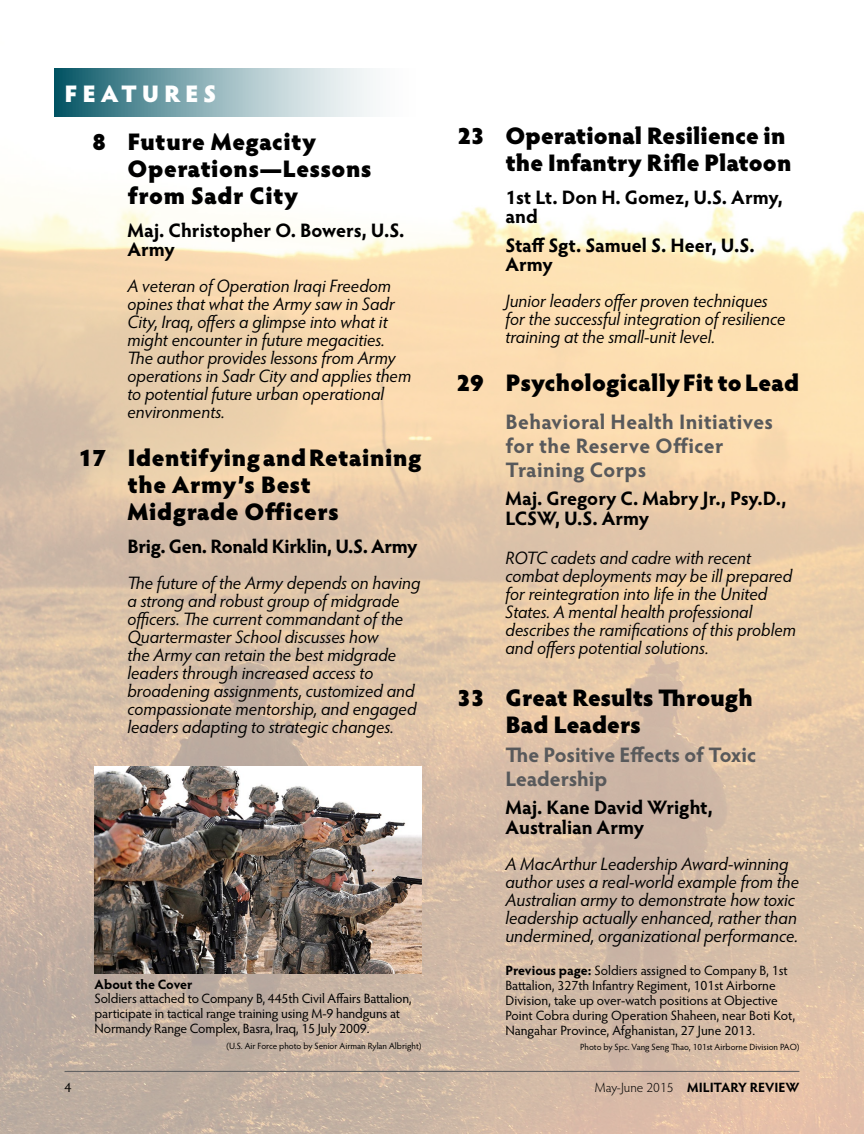
<style>
.page{position:relative;width:864px;height:1134px;background:#fff}
.page>*{position:absolute;margin:0;border:0;box-sizing:border-box;transform-origin:0 0}
.t1{font:900 24px/27px "Hypatia Sans Pro";letter-spacing:.005em;color:#000}
.t2{font:900 24px "Hypatia Sans Pro";letter-spacing:.195em;color:#fff}
.t3{font:700 21px/24px "Hypatia Sans Pro";letter-spacing:.01em;color:#58595b}
.t4{font:700 19.5px/19.5px "Hypatia Sans Pro";letter-spacing:-.005em;color:#000}
.t5{font:italic 18px/18px "Hypatia Sans Pro";color:#000}
.t6{font:13.5px/15px "Hypatia Sans Pro";letter-spacing:-.005em;color:#000}
.t7{font:700 13.5px "Hypatia Sans Pro";letter-spacing:-.005em;color:#000}
.t8{font:9px "Hypatia Sans Pro";color:#000}
.s1{font-weight:700}
.s2{font-weight:300}
</style>
<div class="page">
<img style="left:0;top:68px;width:864px;height:1066px">
<img style="left:54px;top:69px;width:368px;height:48px">
<hr style="left:65px;top:1071px;width:734px;height:1px;background:#58595b">
<img style="left:94px;top:767px;width:328px;height:207px">
<h1 class="t2" style="left:64px;top:76px;width:154px">FEATURES</h1>
<h1 class="t1" style="left:128px;top:126px;width:246px;text-indent:-35px">8 Future Megacity<br>Operations—Lessons from Sadr City</h1>
<p class="t4" style="left:128px;top:219px;width:279px">Maj. Christopher O. Bowers, U.S.<br>Army</p>
<p class="t5" style="left:128px;top:276px;width:285px">A veteran of Operation Iraqi Freedom opines that what the Army saw in Sadr City, Iraq, offers a glimpse into what it might encounter in future megacities.<br>The author provides lessons from Army operations in Sadr City and applies them to potential future urban operational environments.</p>
<h1 class="t1" style="left:128px;top:443px;width:296px;text-indent:-49px">17 Identifying and Retaining the Army’s Best<br>Midgrade Officers</h1>
<p class="t4" style="left:128px;top:536px;width:291px">Brig. Gen. Ronald Kirklin, U.S. Army</p>
<p class="t5" style="left:128px;top:573px;width:295px">The future of the Army depends on having a strong and robust group of midgrade officers. The current commandant of the Quartermaster School discusses how<br>the Army can retain the best midgrade leaders through increased access to broadening assignments, customized and compassionate mentorship, and engaged leaders adapting to strategic changes.</p>
<p class="t7" style="left:95px;top:974px;width:99px">About the Cover</p>
<p class="t6" style="left:95px;top:991px;width:319px">Soldiers attached to Company B, 445th Civil Affairs Battalion, participate in tactical range training using M-9 handguns at<br>Normandy Range Complex, Basra, Iraq, 15 July 2009.</p>
<p class="t8" style="left:226px;top:1039px;width:197px">(U.S. Air Force photo by Senior Airman Rylan Albright)</p>
<h1 class="t1" style="left:457px;top:120px;width:336px;text-align:right">23 Operational Resilience in the Infantry Rifle Platoon</h1>
<p class="t4" style="left:506px;top:186px;width:279px">1st Lt. Don H. Gomez, U.S. Army, and</p>
<p class="t4" style="left:506px;top:234px;width:251px">Staff Sgt. Samuel S. Heer, U.S.<br>Army</p>
<p class="t5" style="left:506px;top:291px;width:282px">Junior leaders offer proven techniques for the successful integration of resilience training at the small-unit level.</p>
<h1 class="t1" style="left:456px;top:368px;width:345px">29 Psychologically Fit to Lead</h1>
<p class="t3" style="left:506px;top:408px;width:269px">Behavioral Health Initiatives for the Reserve Officer<br>Training Corps</p>
<p class="t4" style="left:506px;top:488px;width:282px">Maj. Gregory C. Mabry Jr., Psy.D.,<br>LCSW, U.S. Army</p>
<p class="t5" style="left:506px;top:548px;width:292px">ROTC cadets and cadre with recent combat deployments may be ill prepared for reintegration into life in the United States. A mental health professional describes the ramifications of this problem and offers potential solutions.</p>
<h1 class="t1" style="left:506px;top:683px;width:249px;text-indent:-48px">33 Great Results Through<br>Bad Leaders</h1>
<p class="t3" style="left:506px;top:741px;width:252px">The Positive Effects of Toxic<br>Leadership</p>
<p class="t4" style="left:506px;top:797px;width:209px">Maj. Kane David Wright,<br>Australian Army</p>
<p class="t5" style="left:506px;top:854px;width:295px">A MacArthur Leadership Award-winning author uses a real-world example from the Australian army to demonstrate how toxic leadership actually enhanced, rather than undermined, organizational performance.</p>
<p class="t6" style="left:506px;top:962px;width:291px"><span class="s1">Previous page:</span> Soldiers assigned to Company B, 1st Battalion, 327th Infantry Regiment, 101st Airborne Division, take up over-watch positions at Objective Point Cobra during Operation Shaheen, near Boti Kot, Nangahar Province, Afghanistan, 27 June 2013.</p>
<p class="t8" style="left:580px;top:1041px;width:221px">Photo by Spc. Vang Seng Thao, 101st Airborne Division PAO)</p>
<p class="t6" style="left:64px;top:1079px;width:8px">4</p>
<p class="t7" style="left:595px;top:1078px;width:206px"><span class="s2">May-June 2015</span> MILITARY REVIEW</p>
</div>
